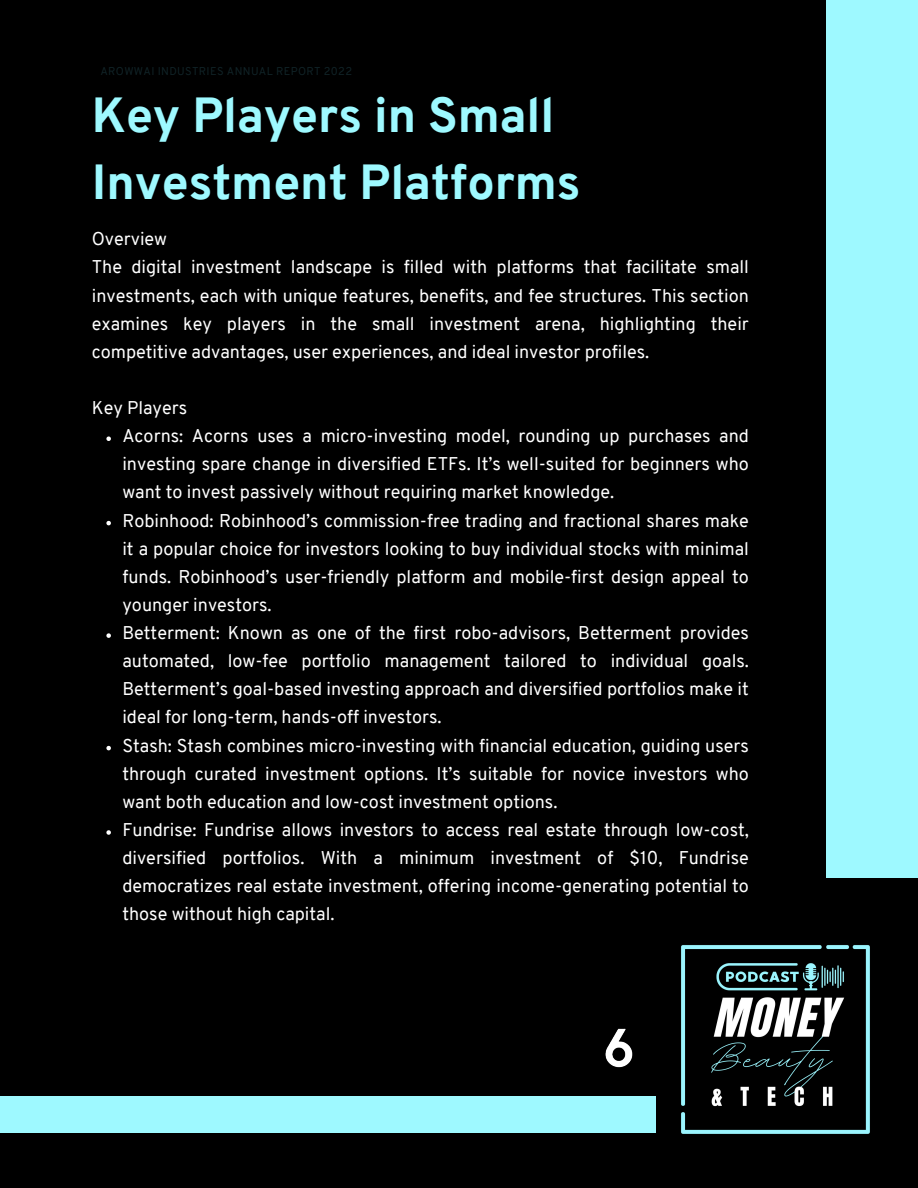
<style>
.page{position:relative;width:918px;height:1188px;background:#000}
.page>*{position:absolute;margin:0;border:0;box-sizing:border-box;transform-origin:0 0}
.t1{font:800 48px/66.9px "Overpass";color:#9ef9ff}
.t2{font:18px/28.2px "Overpass";color:#fff;text-align:justify}
.t3{font:11.1px "Overpass";letter-spacing:.03em;color:#102226}
</style>
<div class="page">
<svg style="left:106px;top:436px;width:5px;height:5px"></svg>
<svg style="left:106px;top:521px;width:5px;height:4px"></svg>
<svg style="left:106px;top:633px;width:5px;height:5px"></svg>
<svg style="left:106px;top:746px;width:5px;height:4px"></svg>
<svg style="left:106px;top:830px;width:5px;height:5px"></svg>
<div style="left:0;top:1096px;width:655px;height:37px;background:#9ef9ff"></div>
<div style="left:826px;top:0;width:92px;height:878px;background:#9ef9ff"></div>
<img style="left:681px;top:945px;width:189px;height:189px">
<img style="left:605px;top:1028px;width:28px;height:40px">
<p class="t3" style="left:100px;top:67px;width:253px">AROWWAI INDUSTRIES ANNUAL REPORT 2022</p>
<p class="t1" style="left:92px;top:87px;width:490px">Key Players in Small<br>Investment Platforms</p>
<h1 class="t2" style="left:92px;top:227px;width:659px;text-align:left">Overview<br>The digital investment landscape is filled with platforms that facilitate small investments, each with unique features, benefits, and fee structures. This section examines key players in the small investment arena, highlighting their competitive advantages, user experiences, and ideal investor profiles.</h1>
<h2 class="t2" style="left:92px;top:395px;width:97px">Key Players</h2>
<h2 class="t2" style="left:122px;top:424px;width:628px">Acorns: Acorns uses a micro-investing model, rounding up purchases and investing spare change in diversified ETFs. It’s well-suited for beginners who want to invest passively without requiring market knowledge.</h2>
<p class="t2" style="left:122px;top:508px;width:628px">Robinhood: Robinhood’s commission-free trading and fractional shares make it a popular choice for investors looking to buy individual stocks with minimal funds. Robinhood’s user-friendly platform and mobile-first design appeal to younger investors.</p>
<p class="t2" style="left:122px;top:620px;width:628px">Betterment: Known as one of the first robo-advisors, Betterment provides automated, low-fee portfolio management tailored to individual goals.<br>Betterment’s goal-based investing approach and diversified portfolios make it ideal for long-term, hands-off investors.</p>
<p class="t2" style="left:122px;top:733px;width:628px">Stash: Stash combines micro-investing with financial education, guiding users through curated investment options. It’s suitable for novice investors who want both education and low-cost investment options.</p>
<p class="t2" style="left:122px;top:817px;width:628px">Fundrise: Fundrise allows investors to access real estate through low-cost, diversified portfolios. With a minimum investment of $10, Fundrise democratizes real estate investment, offering income-generating potential to those without high capital.</p>
</div>
